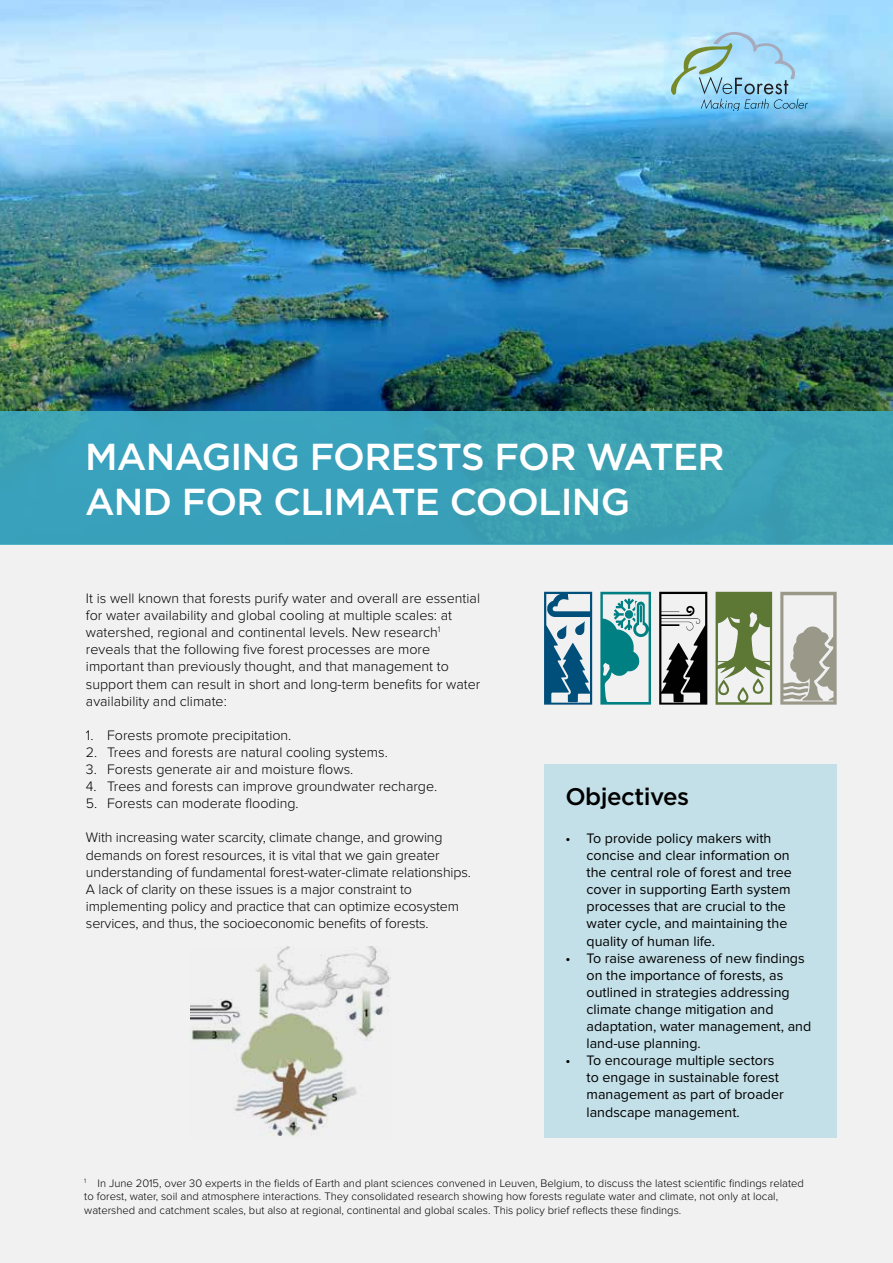
<style>
.page{position:relative;width:893px;height:1263px;background:#fff}
.page>*{position:absolute;margin:0;border:0;box-sizing:border-box;transform-origin:0 0}
.t1{font:500 37.5px/45px "Gotham";letter-spacing:-.02em;color:#fff}
.t2{font:500 24px "Gotham";letter-spacing:-.02em;color:#000}
.t3{font:300 14.25px/17.1px "Proxima Nova";color:#000}
.t4{font:14.25px/17.1px "Proxima Nova";color:#000}
.t5{font:300 11.25px/13.5px "Proxima Nova";color:#000}
</style>
<div class="page">
<div style="left:0;top:544px;width:893px;height:719px;background:#f1f1f2"></div>
<img style="left:0;top:0;width:893px;height:411px">
<div style="left:544px;top:764px;width:293px;height:374px;background:#c3dfe7"></div>
<img style="left:190px;top:946px;width:201px;height:190px">
<svg style="left:659px;top:592px;width:48px;height:113px"></svg>
<svg style="left:716px;top:592px;width:56px;height:113px"></svg>
<svg style="left:780px;top:592px;width:57px;height:113px"></svg>
<svg style="left:600px;top:592px;width:51px;height:113px"></svg>
<svg style="left:544px;top:592px;width:48px;height:113px"></svg>
<svg style="left:671px;top:31px;width:137px;height:80px;background:#9ed0e5"></svg>
<div style="left:0;top:411px;width:893px;height:133px;background:#3aa1b7"></div>
<h1 class="t1" style="left:85px;top:434px;width:641px">MANAGING FORESTS FOR WATER<br>AND FOR CLIMATE COOLING</h1>
<p class="t3" style="left:86px;top:590px;width:396px">It is well known that forests purify water and overall are essential for water availability and global cooling at multiple scales: at watershed, regional and continental levels. New research<sup>1 </sup>reveals that the following five forest processes are more important than previously thought, and that management to support them can result in short and long-term benefits for water availability and climate:</p>
<p class="t3" style="left:86px;top:727px;width:207px">1. Forests promote precipitation.</p>
<p class="t3" style="left:86px;top:744px;width:303px">2. Trees and forests are natural cooling systems.</p>
<p class="t3" style="left:86px;top:761px;width:269px">3. Forests generate air and moisture flows.</p>
<p class="t3" style="left:86px;top:778px;width:353px">4. Trees and forests can improve groundwater recharge.</p>
<p class="t3" style="left:86px;top:795px;width:214px">5. Forests can moderate flooding.</p>
<p class="t3" style="left:86px;top:830px;width:386px">With increasing water scarcity, climate change, and growing demands on forest resources, it is vital that we gain greater understanding of fundamental forest-water-climate relationships.<br>A lack of clarity on these issues is a major constraint to implementing policy and practice that can optimize ecosystem services, and thus, the socioeconomic benefits of forests.</p>
<h2 class="t2" style="left:565px;top:780px;width:125px">Objectives</h2>
<p class="t4" style="left:587px;top:830px;width:207px;text-indent:-21px">• To provide policy makers with concise and clear information on the central role of forest and tree cover in supporting Earth system processes that are crucial to the water cycle, and maintaining the quality of human life.</p>
<p class="t4" style="left:587px;top:949px;width:226px;text-indent:-21px">• To raise awareness of new findings on the importance of forests, as outlined in strategies addressing climate change mitigation and adaptation, water management, and land-use planning.</p>
<p class="t4" style="left:587px;top:1052px;width:199px;text-indent:-21px">• To encourage multiple sectors to engage in sustainable forest management as part of broader landscape management.</p>
<p class="t5" style="left:84px;top:1177px;width:721px"><sup>1</sup> In June 2015, over 30 experts in the fields of Earth and plant sciences convened in Leuven, Belgium, to discuss the latest scientific findings related to forest, water, soil and atmosphere interactions. They consolidated research showing how forests regulate water and climate, not only at local, watershed and catchment scales, but also at regional, continental and global scales. This policy brief reflects these findings.</p>
</div>
